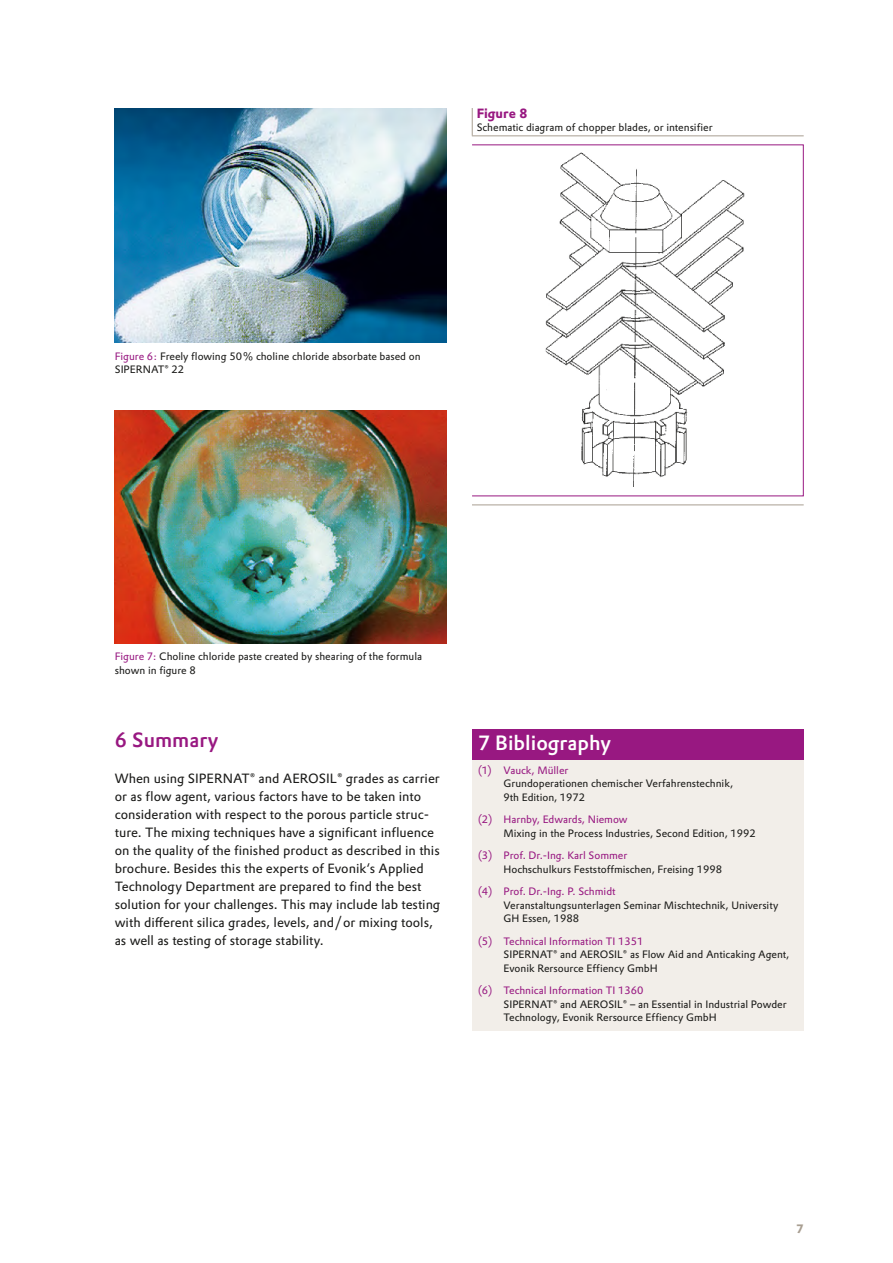
<style>
.page{position:relative;width:893px;height:1263px;background:#fff}
.page>*{position:absolute;margin:0;border:0;box-sizing:border-box;transform-origin:0 0}
.t1{font:500 20.25px "Evonik Prokyon";color:#fff}
.t2{font:500 20.25px "Evonik Prokyon";color:#981881}
.t3{font:13.2px/18px "Evonik Prokyon";color:#1a1a18}
.t4{font:700 13.2px "Evonik Prokyon";color:#981881}
.t5{font:700 12px "Evonik Prokyon";color:#a89e91}
.t6{font:10.5px/13.5px "Evonik Prokyon";color:#1a1a18}
.t7{font:10.5px "Evonik Prokyon";color:#981881}
.s1{color:#981881}
</style>
<div class="page">
<svg style="left:472px;top:108px;width:1px;height:27px"></svg>
<hr style="left:472px;top:135px;width:332px;height:1px;background:#a89e91">
<img style="left:545px;top:152px;width:200px;height:335px">
<hr style="left:472px;top:504px;width:332px;height:1px;background:#a89e91">
<img style="left:115px;top:410px;width:331px;height:233px">
<img style="left:115px;top:109px;width:331px;height:234px">
<div style="left:472px;top:729px;width:332px;height:31px;background:#981881"></div>
<div style="left:472px;top:760px;width:332px;height:270px;background:#f2eee9"></div>
<p class="t4" style="left:477px;top:102px;width:52px">Figure 8</p>
<p class="t6" style="left:477px;top:120px;width:237px">Schematic diagram of chopper blades, or intensifier</p>
<p class="t6" style="left:115px;top:348px;width:307px"><span class="s1">Figure 6:</span> Freely flowing 50% choline chloride absorbate based on<br>SIPERNAT® 22</p>
<p class="t6" style="left:115px;top:649px;width:309px"><span class="s1">Figure 7:</span> Choline chloride paste created by shearing of the formula shown in figure 8</p>
<h1 class="t2" style="left:115px;top:724px;width:105px">6 Summary</h1>
<p class="t3" style="left:115px;top:769px;width:327px">When using SIPERNAT® and AEROSIL® grades as carrier or as flow agent, various factors have to be taken into consideration with respect to the porous particle struc&shy;ture. The mixing techniques have a significant influence on the quality of the finished product as described in this brochure. Besides this the experts of Evonik‘s Applied Technology Department are prepared to find the best solution for your challenges. This may include lab testing with different silica grades, levels, and/or mixing tools, as well as testing of storage stability.</p>
<h1 class="t1" style="left:478px;top:727px;width:135px">7 Bibliography</h1>
<p class="t7" style="left:478px;top:762px;width:92px">(1) Vauck, Müller</p>
<p class="t6" style="left:503px;top:776px;width:231px">Grundoperationen chemischer Verfahrenstechnik,<br>9th Edition, 1972</p>
<p class="t7" style="left:478px;top:811px;width:151px">(2) Harnby, Edwards, Niemow</p>
<p class="t6" style="left:503px;top:826px;width:254px">Mixing in the Process Industries, Second Edition, 1992</p>
<p class="t7" style="left:478px;top:847px;width:151px">(3) Prof. Dr.-Ing. Karl Sommer</p>
<p class="t6" style="left:503px;top:862px;width:220px">Hochschulkurs Feststoffmischen, Freising 1998</p>
<p class="t7" style="left:478px;top:883px;width:139px">(4) Prof. Dr.-Ing. P. Schmidt</p>
<p class="t6" style="left:503px;top:898px;width:276px">Veranstaltungsunterlagen Seminar Mischtechnik, University<br>GH Essen, 1988</p>
<p class="t7" style="left:478px;top:933px;width:167px">(5) Technical Information TI 1351</p>
<p class="t6" style="left:503px;top:947px;width:287px">SIPERNAT® and AEROSIL® as Flow Aid and Anticaking Agent,<br>Evonik Rersource Effiency GmbH</p>
<p class="t7" style="left:478px;top:982px;width:167px">(6) Technical Information TI 1360</p>
<p class="t6" style="left:503px;top:997px;width:285px">SIPERNAT® and AEROSIL® – an Essential in Industrial Powder<br>Technology, Evonik Rersource Effiency GmbH</p>
<p class="t5" style="left:796px;top:1219px;width:9px">7</p>
</div>
